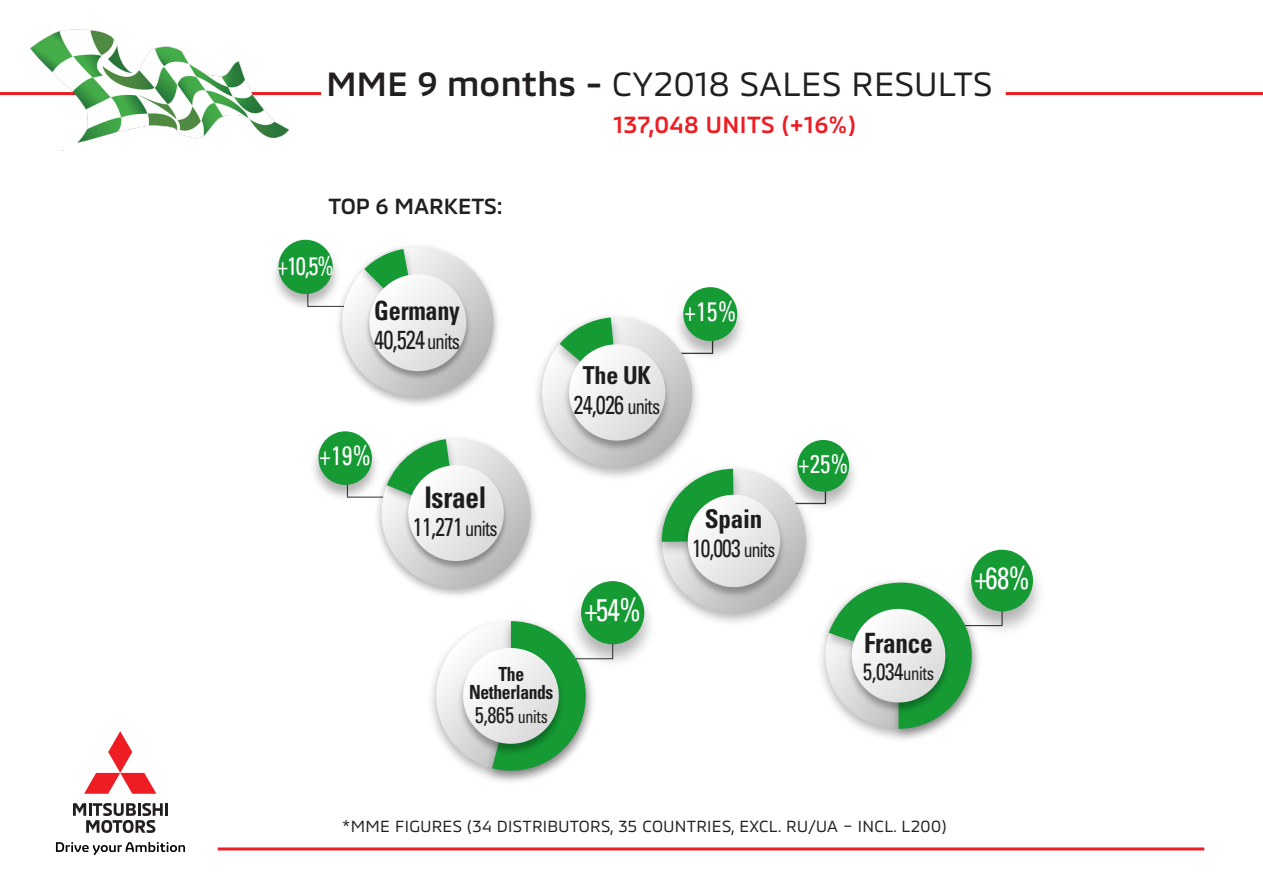
<style>
.page{position:relative;width:1263px;height:893px;background:#fff}
.page>*{position:absolute;margin:0;border:0;box-sizing:border-box;transform-origin:0 0}
.t1{font:34.5px "MMC";letter-spacing:.01em;color:#231f20}
.t2{font:condensed 31.5px "Univers";color:#fff;scale:.9 1}
.t3{font:condensed 30.75px "Univers";color:#fff;scale:.9 1}
.t4{font:700 condensed 29.85px "Univers";letter-spacing:-.01em;color:#1d1d1b;scale:.91 1}
.t5{font:700 condensed 27.9px "Univers";letter-spacing:-.01em;color:#1d1d1b;scale:.9 1}
.t6{font:condensed 26.85px "Univers";color:#fff;scale:.9 1}
.t7{font:condensed 26.7px "Univers";color:#fff;scale:.9 1}
.t8{font:700 condensed 26.55px "Univers";letter-spacing:-.01em;color:#1d1d1b;scale:.91 1}
.t9{font:condensed 26.1px "Univers";color:#1d1d1b;scale:.87 1}
.t10{font:condensed 25.95px "Univers";color:#1d1d1b;scale:.87 1}
.t11{font:condensed 25.8px "Univers";color:#1d1d1b;scale:.87 1}
.t12{font:700 condensed 25.8px "Univers";letter-spacing:-.01em;color:#1d1d1b}
.t13{font:condensed 25.8px "Univers";color:#fff;scale:.9 1}
.t14{font:condensed 25.35px "Univers";color:#fff;scale:.9 1}
.t15{font:condensed 24.9px "Univers";color:#1d1d1b;scale:.87 1}
.t16{font:700 condensed 24.75px "Univers";color:#1d1d1b}
.t17{font:500 24px "MMC";letter-spacing:.02em;color:#ee1d23}
.t18{font:condensed 23.55px "Univers";color:#1d1d1b;scale:.9 1}
.t19{font:condensed 22.8px "Univers";color:#1d1d1b;scale:.9 1}
.t20{font:500 22.5px "MMC";color:#231f20}
.t21{font:700 condensed 19.5px/17.9px "Univers";letter-spacing:-.02em;color:#1d1d1b;text-align:center;scale:.9 1}
.t22{font:16.5px "MMC";letter-spacing:.02em;color:#231f20}
.s1{font-weight:500}
.s2{font-size:21.3px}
.s3{font-size:21px}
.s4{font-size:21.15px}
.s5{font-size:17.85px}
.s6{font-size:20.25px}
.s7{font-size:18.6px}
</style>
<div class="page">
<hr style="left:0;top:92px;width:321px;height:3px;background:#ee1d23">
<img style="left:30px;top:29px;width:261px;height:114px">
<svg style="left:73px;top:803px;width:95px;height:30px"></svg>
<svg style="left:84px;top:731px;width:72px;height:63px"></svg>
<svg style="left:56px;top:842px;width:129px;height:13px"></svg>
<hr style="left:218px;top:847px;width:986px;height:3px;background:#ee1d23">
<img style="left:970px;top:549px;width:70px;height:82px">
<div style="left:971px;top:550px;width:62px;height:61px;background:#159a34;border-radius:50%"></div>
<img style="left:821px;top:574px;width:151px;height:166px">
<svg style="left:829px;top:579px;width:174px;height:150px"></svg>
<img style="left:843px;top:606px;width:111px;height:111px">
<div style="left:852px;top:609px;width:93px;height:93px;background:linear-gradient(to right,#f9faf9,#dfdfdf);border-radius:47px"></div>
<img style="left:577px;top:581px;width:73px;height:82px">
<div style="left:581px;top:581px;width:63px;height:63px;background:#159a34;border-radius:50%"></div>
<svg style="left:436px;top:621px;width:150px;height:150px"></svg>
<img style="left:479px;top:621px;width:76px;height:163px">
<svg style="left:492px;top:612px;width:122px;height:159px"></svg>
<img style="left:454px;top:645px;width:113px;height:113px">
<div style="left:463px;top:648px;width:96px;height:96px;background:linear-gradient(to right,#fbfafb,#dcdedc);border-radius:48px"></div>
<img style="left:797px;top:440px;width:58px;height:68px">
<div style="left:797px;top:440px;width:52px;height:52px;background:#159a34;border-radius:50%"></div>
<img style="left:649px;top:460px;width:170px;height:171px">
<svg style="left:662px;top:469px;width:144px;height:144px;background:#ccc"></svg>
<img style="left:649px;top:460px;width:98px;height:99px">
<svg style="left:661px;top:469px;width:73px;height:73px"></svg>
<img style="left:679px;top:492px;width:110px;height:109px">
<div style="left:688px;top:495px;width:92px;height:92px;background:linear-gradient(to right,#f9f9f9,#dfdfdf);border-radius:46px"></div>
<img style="left:683px;top:287px;width:60px;height:70px">
<div style="left:683px;top:287px;width:54px;height:54px;background:#159a34;border-radius:50%"></div>
<img style="left:537px;top:308px;width:169px;height:177px">
<svg style="left:542px;top:317px;width:150px;height:151px;background:#cecece"></svg>
<img style="left:546px;top:309px;width:84px;height:101px">
<svg style="left:560px;top:317px;width:59px;height:24px"></svg>
<img style="left:560px;top:341px;width:114px;height:114px">
<div style="left:569px;top:344px;width:96px;height:97px;background:linear-gradient(to right,#f8f9f8,#e0e0e0);border-radius:48px"></div>
<img style="left:313px;top:431px;width:49px;height:67px">
<div style="left:318px;top:431px;width:54px;height:54px;background:#159a34;border-radius:50%"></div>
<img style="left:378px;top:431px;width:163px;height:165px">
<svg style="left:381px;top:438px;width:150px;height:150px;background:#cdcdcd"></svg>
<img style="left:377px;top:432px;width:90px;height:95px">
<svg style="left:346px;top:439px;width:110px;height:74px"></svg>
<img style="left:401px;top:463px;width:110px;height:109px">
<div style="left:408px;top:465px;width:96px;height:96px;background:linear-gradient(to right,#f8f9f8,#dfdfdf);border-radius:48px"></div>
<img style="left:274px;top:239px;width:50px;height:68px">
<div style="left:278px;top:240px;width:55px;height:54px;background:#159a34;border-radius:50%"></div>
<img style="left:397px;top:244px;width:31px;height:3px">
<svg style="left:307px;top:247px;width:187px;height:150px"></svg>
<img style="left:362px;top:272px;width:111px;height:111px">
<div style="left:369px;top:274px;width:97px;height:97px;background:linear-gradient(to right,#f7f8f7,#e0e0e0);border-radius:48px"></div>
<hr style="left:1006px;top:92px;width:257px;height:3px;background:#ee1d23">
<p class="t1" style="left:326px;top:56px;width:668px"><span class="s1">MME 9 months -</span> CY2018 SALES RESULTS</p>
<p class="t17" style="left:613px;top:105px;width:244px">137,048 UNITS (+16%)</p>
<p class="t20" style="left:328px;top:188px;width:175px">TOP 6 MARKETS:</p>
<p class="t14" style="left:277px;top:250px;width:65px">+10,5%</p>
<p class="t8" style="left:374px;top:294px;width:96px">Germany</p>
<p class="t9" style="left:374px;top:323px;width:100px">40,524<span class="s2">units</span></p>
<p class="t7" style="left:319px;top:439px;width:59px">+19%</p>
<p class="t4" style="left:424px;top:479px;width:70px">Israel</p>
<p class="t11" style="left:413px;top:511px;width:99px">11,271<span class="s3">units</span></p>
<p class="t16" style="left:583px;top:360px;width:70px">The UK</p>
<p class="t10" style="left:573px;top:388px;width:101px">24,026 <span class="s4">units</span></p>
<p class="t21" style="left:469px;top:665px;width:95px">The<br>Netherlands</p>
<p class="t19" style="left:475px;top:700px;width:83px">5,865 <span class="s5">units</span></p>
<p class="t2" style="left:584px;top:590px;width:65px">+54%</p>
<p class="t6" style="left:684px;top:295px;width:60px">+15%</p>
<p class="t12" style="left:705px;top:503px;width:59px">Spain</p>
<p class="t15" style="left:692px;top:532px;width:97px">10,003 <span class="s6">units</span></p>
<p class="t13" style="left:798px;top:447px;width:57px">+25%</p>
<p class="t5" style="left:864px;top:626px;width:78px">France</p>
<p class="t18" style="left:863px;top:656px;width:81px">5,034<span class="s7">units</span></p>
<p class="t3" style="left:974px;top:558px;width:64px">+68%</p>
<p class="t22" style="left:342px;top:812px;width:606px">*MME FIGURES (34 DISTRIBUTORS, 35 COUNTRIES, EXCL. RU/UA – INCL. L200)</p>
</div>
